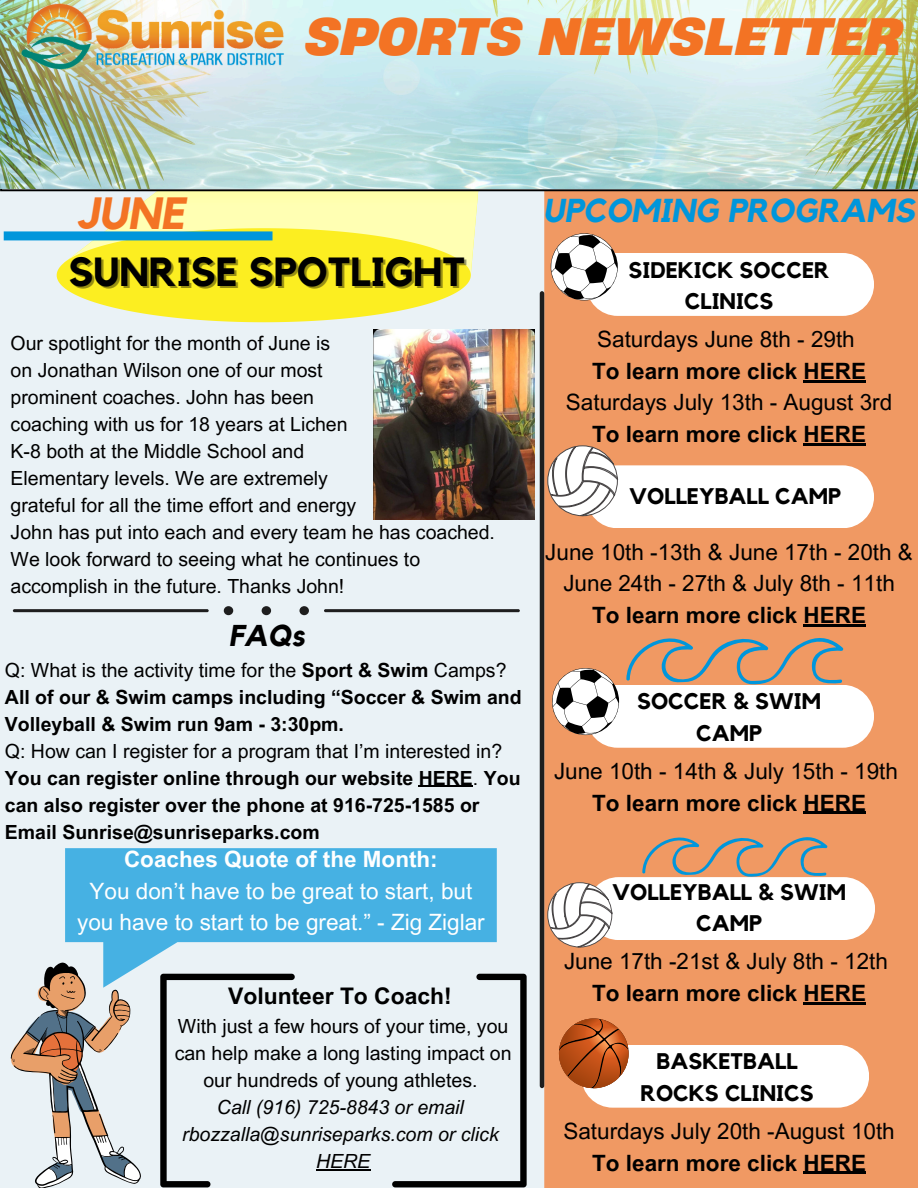
<style>
.page{position:relative;width:918px;height:1188px;background:#eaf2f6}
.page>*{position:absolute;margin:0;border:0;box-sizing:border-box;transform-origin:0 0}
.t1{font:italic 700 49.5px "Heading Now 76";color:#f37324}
.t2{font:italic 700 45px "Kollektif";color:#f37324}
.t3{font:700 40.5px "Kollektif";color:#000}
.t4{font:italic 700 33px "Kollektif";color:#0096db}
.t5{font:italic 700 30px "Kollektif";color:#000}
.t6{font:700 22.8px "Arial MT Pro";color:#000}
.t7{font:22.5px/31.5px "Arial MT Pro";color:#000;text-align:center}
.t8{font:700 22.5px/31.5px "Kollektif";color:#000;text-align:center}
.t9{font:22.5px/31.5px "Arial MT Pro";color:#fff;text-align:center}
.t10{font:19.5px/27px "Arial MT Pro";color:#000}
.t11{font:700 19.5px/27px "Arial MT Pro";color:#000}
.t12{font:italic 19.5px "Arial MT Pro";color:#000}
.s1{font-weight:700}
.s2{font-weight:400}
</style>
<div class="page">
<svg style="left:64px;top:191px;width:433px;height:81px;fill:#ffffb3"></svg>
<svg style="left:57px;top:228px;width:414px;height:94px;background:#f9ef47"></svg>
<div style="left:4px;top:231px;width:269px;height:9px;background:#0096db"></div>
<div style="left:544px;top:191px;width:374px;height:997px;background:#f09963"></div>
<svg style="left:0;top:189px;width:918px;height:2px;background:#2b2b2b"></svg>
<img style="left:0;top:0;width:918px;height:189px">
<svg style="left:65px;top:848px;width:432px;height:126px;fill:#46b1e3"></svg>
<svg style="left:11px;top:962px;width:130px;height:226px"></svg>
<svg style="left:160px;top:974px;width:367px;height:213px"></svg>
<hr style="left:540px;top:291px;width:4px;height:797px;background:#1e1e1e;border-radius:2px">
<hr style="left:13px;top:609px;width:196px;height:3px;background:#1e1e1e;border-radius:2px">
<hr style="left:324px;top:609px;width:196px;height:3px;background:#1e1e1e;border-radius:2px">
<div style="left:262px;top:606px;width:9px;height:9px;background:#1e1e1e;border-radius:50%"></div>
<div style="left:224px;top:606px;width:9px;height:9px;background:#1e1e1e;border-radius:50%"></div>
<div style="left:299px;top:606px;width:10px;height:9px;background:#1e1e1e;border-radius:50%"></div>
<img style="left:11px;top:0;width:283px;height:113px">
<div style="left:586px;top:253px;width:288px;height:63px;background:#fff;border-radius:31px"></div>
<svg style="left:551px;top:233px;width:67px;height:67px"></svg>
<div style="left:586px;top:465px;width:288px;height:63px;background:#fff;border-radius:31px"></div>
<svg style="left:547px;top:445px;width:71px;height:71px"></svg>
<div style="left:586px;top:685px;width:288px;height:63px;background:#fff;border-radius:31px"></div>
<svg style="left:552px;top:668px;width:67px;height:67px"></svg>
<svg style="left:642px;top:827px;width:186px;height:50px;background:#d09872"></svg>
<div style="left:587px;top:877px;width:288px;height:63px;background:#fff;border-radius:31px"></div>
<svg style="left:547px;top:882px;width:65px;height:65px"></svg>
<div style="left:581px;top:1045px;width:288px;height:63px;background:#fff;border-radius:31px"></div>
<svg style="left:559px;top:1019px;width:70px;height:69px;background:#be6130"></svg>
<svg style="left:626px;top:626px;width:217px;height:59px;background:#cf9872"></svg>
<img style="left:374px;top:329px;width:161px;height:191px">
<hr style="left:804px;top:1002px;width:62px;height:2px;background:#000">
<hr style="left:804px;top:380px;width:62px;height:2px;background:#000">
<hr style="left:804px;top:443px;width:62px;height:2px;background:#000">
<hr style="left:804px;top:812px;width:62px;height:2px;background:#000">
<hr style="left:804px;top:1172px;width:62px;height:2px;background:#000">
<hr style="left:804px;top:624px;width:62px;height:2px;background:#000">
<hr style="left:419px;top:786px;width:54px;height:1px;background:#000">
<hr style="left:316px;top:1170px;width:54px;height:1px;background:#000">
<p class="t2" style="left:77px;top:193px;width:110px">JUNE</p>
<h1 class="t1" style="left:305px;top:3px;width:599px">SPORTS NEWSLETTER</h1>
<p class="t4" style="left:543px;top:195px;width:373px">UPCOMING PROGRAMS</p>
<p class="t3" style="left:68px;top:253px;width:398px">SUNRISE SPOTLIGHT</p>
<h4 class="t10" style="left:11px;top:332px;width:321px">Our spotlight for the month of June is</h4>
<p class="t10" style="left:11px;top:359px;width:314px">on Jonathan Wilson one of our most</p>
<h4 class="t10" style="left:11px;top:386px;width:305px">prominent coaches. John has been</h4>
<p class="t10" style="left:11px;top:413px;width:338px">coaching with us for 18 years at Lichen</p>
<p class="t10" style="left:11px;top:440px;width:295px">K-8 both at the Middle School and</p>
<h4 class="t10" style="left:11px;top:467px;width:319px">Elementary levels. We are extremely</h4>
<p class="t10" style="left:11px;top:494px;width:347px">grateful for all the time effort and energy</p>
<h4 class="t10" style="left:11px;top:521px;width:486px">John has put into each and every team he has coached.<br>We look forward to seeing what he continues to accomplish in the future. Thanks John!</h4>
<p class="t5" style="left:229px;top:622px;width:78px">FAQs</p>
<p class="t10" style="left:5px;top:659px;width:503px">Q: What is the activity time for the <span class="s1">Sport &amp; Swim</span> Camps?</p>
<p class="t11" style="left:5px;top:686px;width:518px">All of our &amp; Swim camps including “Soccer &amp; Swim and<br>Volleyball &amp; Swim run 9am - 3:30pm.</p>
<p class="t10" style="left:5px;top:740px;width:499px">Q: How can I register for a program that I’m interested in?</p>
<p class="t11" style="left:5px;top:767px;width:517px">You can register online through our website HERE<span class="s2">.</span> You can also register over the phone at 916-725-1585 or<br>Email Sunrise@sunriseparks.com</p>
<h5 class="t9" style="left:77px;top:846px;width:409px"><span class="s1">Coaches Quote of the Month:<br></span>You don’t have to be great to start, but you have to start to be great.” - Zig Ziglar</h5>
<h5 class="t6" style="left:228px;top:988px;width:225px">Volunteer To Coach!</h5>
<p class="t10" style="left:175px;top:1016px;width:338px;text-align:center">With just a few hours of your time, you can help make a long lasting impact on our hundreds of young athletes.</p>
<p class="t12" style="left:217px;top:1100px;width:249px">Call (916) 725-8843 or email</p>
<p class="t12" style="left:182px;top:1127px;width:318px">rbozzalla@sunriseparks.com or click</p>
<p class="t12" style="left:316px;top:1154px;width:56px">HERE</p>
<h1 class="t8" style="left:629px;top:255px;width:202px">SIDEKICK SOCCER<br>CLINICS</h1>
<p class="t7" style="left:566px;top:327px;width:328px">Saturdays June 8th - 29th<br><span class="s1">To learn more click HERE<br></span>Saturdays July 13th - August 3rd<br><span class="s1">To learn more click HERE</span></p>
<p class="t8" style="left:629px;top:481px;width:213px">VOLLEYBALL CAMP</p>
<p class="t7" style="left:545px;top:539px;width:369px">June 10th -13th &amp; June 17th - 20th &amp;<br>June 24th - 27th &amp; July 8th - 11th<br><span class="s1">To learn more click HERE</span></p>
<h3 class="t8" style="left:637px;top:687px;width:185px">SOCCER &amp; SWIM<br>CAMP</h3>
<h2 class="t7" style="left:554px;top:758px;width:345px">June 10th - 14th &amp; July 15th - 19th<br><span class="s1">To learn more click HERE</span></h2>
<p class="t8" style="left:612px;top:877px;width:235px">VOLLEYBALL &amp; SWIM<br>CAMP</p>
<p class="t7" style="left:564px;top:948px;width:325px">June 17th -21st &amp; July 8th - 12th<br><span class="s1">To learn more click HERE</span></p>
<h4 class="t8" style="left:641px;top:1047px;width:174px">BASKETBALL<br>ROCKS CLINICS</h4>
<p class="t7" style="left:563px;top:1118px;width:333px">Saturdays July 20th -August 10th<br><span class="s1">To learn more click HERE</span></p>
</div>
